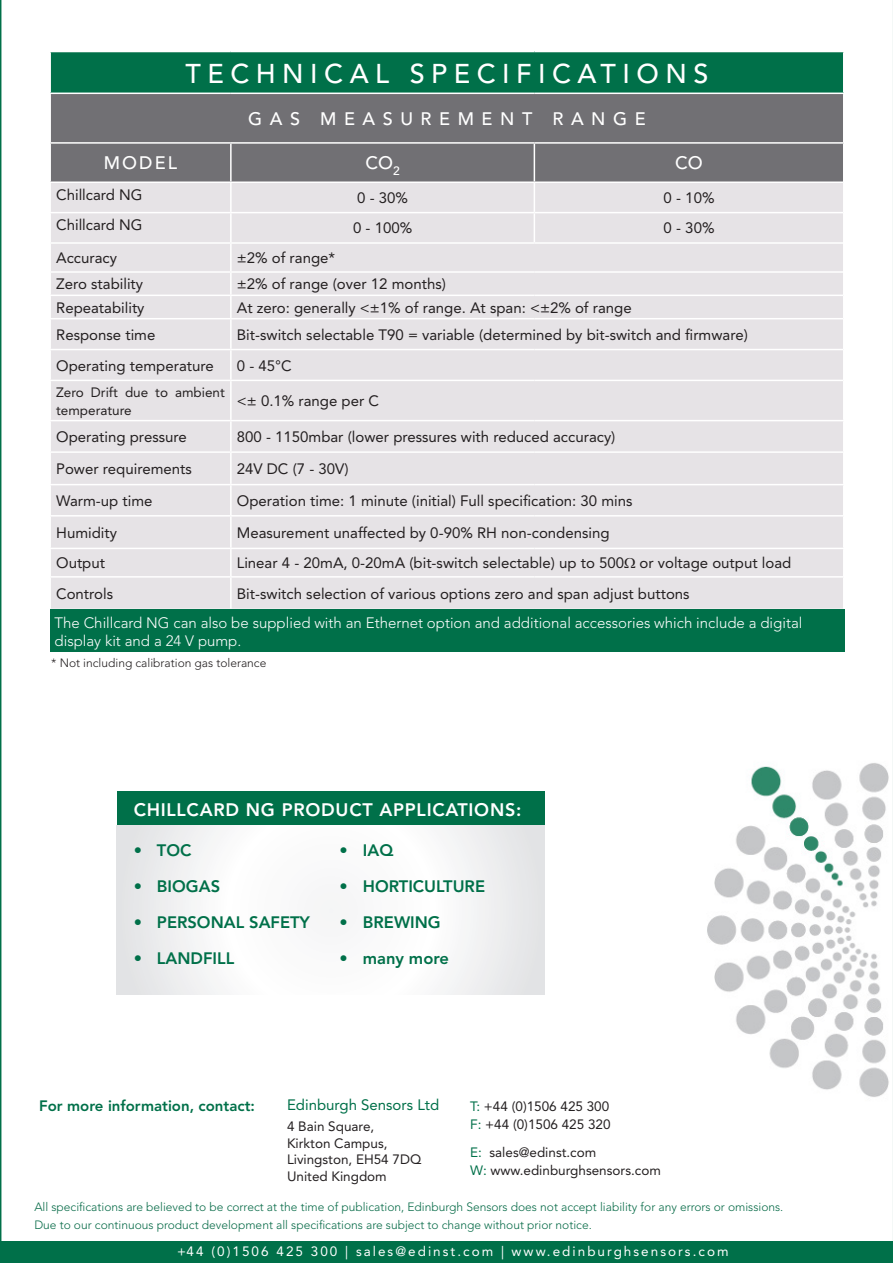
<style>
.page{position:relative;width:893px;height:1263px;background:#fff}
.page>*{position:absolute;margin:0;border:0;box-sizing:border-box;transform-origin:0 0}
.Body_text{font:500 27px "Avenir LT Std";letter-spacing:.24em;color:#fff}
.t1{font:800 18px "Avenir LT Std";letter-spacing:.04em;color:#fff}
.Body_text-2{font:500 18px "Avenir LT Std";letter-spacing:.42em;color:#fff}
.t2{font:800 16.5px "Avenir LT Std";color:#007049}
.Body_text-3{font:15px "Avenir LT Std";color:#231f20}
.t3{font:300 15px/18px "Avenir LT Std";color:#fff}
.t4{font:800 15px "Avenir LT Std";color:#007049}
.t5{font:15px "Avenir LT Std";color:#007049}
.Body_text-4{font:13.5px/16.5px "Avenir LT Std";color:#231f20}
.t6{font:13.5px "Avenir LT Std";letter-spacing:.15em;color:#fff}
.t7{font:300 12px "Avenir LT Std";color:#096c49}
.t8{font:300 12px "Avenir LT Std";color:#231f20}
.s1{font-weight:300}
.s2{color:#007049}
</style>
<div class="page">
<div style="left:0;top:1241px;width:893px;height:22px;background:#007049"></div>
<img style="left:707px;top:763px;width:182px;height:334px">
<div style="left:117px;top:791px;width:427px;height:34px;background:#007049"></div>
<svg style="left:117px;top:825px;width:427px;height:170px"></svg>
<div style="left:50px;top:52px;width:794px;height:41px;background:#007049"></div>
<div style="left:51px;top:94px;width:792px;height:87px;background:#717074"></div>
<div style="left:51px;top:183px;width:792px;height:426px;background:#e6e3e6"></div>
<hr style="left:49px;top:52px;width:2px;height:41px;background:#fff">
<hr style="left:843px;top:52px;width:1px;height:41px;background:#fff">
<hr style="left:49px;top:142px;width:182px;height:2px;background:#fff">
<hr style="left:231px;top:142px;width:303px;height:2px;background:#fff">
<hr style="left:230px;top:144px;width:2px;height:37px;background:#fff">
<hr style="left:534px;top:142px;width:310px;height:2px;background:#fff">
<hr style="left:534px;top:144px;width:1px;height:37px;background:#fff">
<svg style="left:534px;top:183px;width:1px;height:59px"></svg>
<hr style="left:230px;top:244px;width:2px;height:27px;background:#fff">
<hr style="left:230px;top:273px;width:2px;height:22px;background:#fff">
<hr style="left:230px;top:296px;width:2px;height:22px;background:#fff">
<hr style="left:230px;top:319px;width:2px;height:30px;background:#fff">
<hr style="left:230px;top:350px;width:2px;height:30px;background:#fff">
<hr style="left:230px;top:381px;width:2px;height:39px;background:#fff">
<hr style="left:49px;top:212px;width:182px;height:1px;background:#fff">
<hr style="left:231px;top:212px;width:303px;height:1px;background:#fff">
<hr style="left:534px;top:212px;width:309px;height:1px;background:#fff">
<hr style="left:49px;top:242px;width:182px;height:2px;background:#fff">
<hr style="left:231px;top:242px;width:303px;height:2px;background:#fff">
<hr style="left:534px;top:242px;width:309px;height:2px;background:#fff">
<hr style="left:49px;top:271px;width:182px;height:2px;background:#fff">
<hr style="left:231px;top:271px;width:303px;height:2px;background:#fff">
<hr style="left:534px;top:271px;width:309px;height:2px;background:#fff">
<hr style="left:49px;top:295px;width:182px;height:1px;background:#fff">
<hr style="left:231px;top:295px;width:303px;height:1px;background:#fff">
<hr style="left:534px;top:295px;width:309px;height:1px;background:#fff">
<hr style="left:49px;top:318px;width:182px;height:1px;background:#fff">
<hr style="left:231px;top:318px;width:303px;height:1px;background:#fff">
<hr style="left:534px;top:318px;width:309px;height:1px;background:#fff">
<hr style="left:49px;top:349px;width:182px;height:1px;background:#fff">
<hr style="left:231px;top:349px;width:303px;height:1px;background:#fff">
<hr style="left:534px;top:349px;width:309px;height:1px;background:#fff">
<hr style="left:49px;top:380px;width:182px;height:1px;background:#fff">
<hr style="left:231px;top:380px;width:303px;height:1px;background:#fff">
<hr style="left:534px;top:380px;width:309px;height:1px;background:#fff">
<hr style="left:230px;top:183px;width:2px;height:29px;background:#fff">
<hr style="left:230px;top:213px;width:2px;height:29px;background:#fff">
<hr style="left:49px;top:420px;width:182px;height:1px;background:#fff">
<hr style="left:231px;top:420px;width:303px;height:1px;background:#fff">
<hr style="left:230px;top:421px;width:2px;height:30px;background:#fff">
<hr style="left:534px;top:420px;width:310px;height:1px;background:#fff">
<hr style="left:49px;top:451px;width:182px;height:2px;background:#fff">
<hr style="left:231px;top:451px;width:303px;height:2px;background:#fff">
<hr style="left:230px;top:453px;width:2px;height:31px;background:#fff">
<hr style="left:534px;top:451px;width:310px;height:2px;background:#fff">
<hr style="left:49px;top:484px;width:182px;height:1px;background:#fff">
<hr style="left:231px;top:484px;width:303px;height:1px;background:#fff">
<hr style="left:230px;top:485px;width:2px;height:30px;background:#fff">
<hr style="left:534px;top:484px;width:310px;height:1px;background:#fff">
<hr style="left:49px;top:515px;width:182px;height:2px;background:#fff">
<hr style="left:231px;top:515px;width:303px;height:2px;background:#fff">
<hr style="left:230px;top:517px;width:2px;height:31px;background:#fff">
<hr style="left:534px;top:515px;width:310px;height:2px;background:#fff">
<hr style="left:49px;top:548px;width:182px;height:1px;background:#fff">
<hr style="left:231px;top:548px;width:303px;height:1px;background:#fff">
<hr style="left:230px;top:549px;width:2px;height:27px;background:#fff">
<hr style="left:534px;top:548px;width:310px;height:1px;background:#fff">
<hr style="left:49px;top:576px;width:182px;height:2px;background:#fff">
<hr style="left:231px;top:576px;width:303px;height:2px;background:#fff">
<hr style="left:230px;top:578px;width:2px;height:31px;background:#fff">
<hr style="left:534px;top:576px;width:310px;height:2px;background:#fff">
<div style="left:50px;top:609px;width:794px;height:43px;background:#007049"></div>
<svg style="left:625px;top:558px;width:10px;height:10px"></svg>
<p class="Body_text" style="left:185px;top:58px;width:525px">TECHNICAL SPECIFICATIONS</p>
<p class="Body_text-2" style="left:248px;top:108px;width:399px">GAS MEASUREMENT RANGE</p>
<p class="Body_text-2" style="left:104px;top:153px;width:75px">MODEL</p>
<p class="Body_text-2" style="left:365px;top:153px;width:36px">CO<sub>2</sub></p>
<p class="Body_text-2" style="left:675px;top:153px;width:29px">CO</p>
<p class="Body_text-3" style="left:56px;top:186px;width:88px">Chillcard NG</p>
<p class="Body_text-3" style="left:357px;top:189px;width:52px">0 - 30%</p>
<p class="Body_text-3" style="left:664px;top:189px;width:52px">0 - 10%</p>
<p class="Body_text-3" style="left:56px;top:216px;width:88px">Chillcard NG</p>
<p class="Body_text-3" style="left:353px;top:220px;width:61px">0 - 100%</p>
<p class="Body_text-3" style="left:664px;top:220px;width:52px">0 - 30%</p>
<p class="Body_text-3" style="left:56px;top:249px;width:62px">Accuracy</p>
<p class="Body_text-3" style="left:237px;top:249px;width:100px">±2% of range*</p>
<p class="Body_text-3" style="left:56px;top:275px;width:88px">Zero stability</p>
<p class="Body_text-3" style="left:237px;top:275px;width:211px">±2% of range (over 12 months)</p>
<p class="Body_text-3" style="left:56px;top:299px;width:90px">Repeatability</p>
<p class="Body_text-3" style="left:237px;top:299px;width:396px">At zero: generally &lt;±1% of range. At span: &lt;±2% of range</p>
<p class="Body_text-3" style="left:56px;top:326px;width:101px">Response time</p>
<p class="Body_text-3" style="left:237px;top:326px;width:512px">Bit-switch selectable T90 = variable (determined by bit-switch and firmware)</p>
<p class="Body_text-3" style="left:56px;top:357px;width:159px">Operating temperature</p>
<p class="Body_text-3" style="left:237px;top:357px;width:56px">0 - 45°C</p>
<p class="Body_text-4" style="left:56px;top:383px;width:170px;line-height:18px">Zero Drift due to ambient temperature</p>
<p class="Body_text-3" style="left:237px;top:392px;width:144px">&lt;± 0.1% range per C</p>
<p class="Body_text-3" style="left:56px;top:428px;width:132px">Operating pressure</p>
<p class="Body_text-3" style="left:237px;top:428px;width:380px">800 - 1150mbar (lower pressures with reduced accuracy)</p>
<p class="Body_text-3" style="left:56px;top:460px;width:137px">Power requirements</p>
<p class="Body_text-3" style="left:237px;top:460px;width:113px">24V DC (7 - 30V)</p>
<p class="Body_text-3" style="left:56px;top:492px;width:98px">Warm-up time</p>
<p class="Body_text-3" style="left:237px;top:492px;width:397px">Operation time: 1 minute (initial) Full specification: 30 mins</p>
<p class="Body_text-3" style="left:56px;top:524px;width:62px">Humidity</p>
<p class="Body_text-3" style="left:237px;top:524px;width:374px">Measurement unaffected by 0-90% RH non-condensing</p>
<p class="Body_text-3" style="left:56px;top:554px;width:50px">Output</p>
<p class="Body_text-3" style="left:237px;top:554px;width:556px">Linear 4 - 20mA, 0-20mA (bit-switch selectable) up to 500 or voltage output load</p>
<p class="Body_text-3" style="left:56px;top:585px;width:59px">Controls</p>
<p class="Body_text-3" style="left:237px;top:585px;width:454px">Bit-switch selection of various options zero and span adjust buttons</p>
<p class="t3" style="left:55px;top:614px;width:749px">The Chillcard NG can also be supplied with an Ethernet option and additional accessories which include a digital display kit and a 24 V pump.</p>
<p class="t8" style="left:51px;top:656px;width:217px">* Not including calibration gas tolerance</p>
<p class="t1" style="left:134px;top:799px;width:389px">CHILLCARD NG PRODUCT APPLICATIONS:</p>
<p class="t2" style="left:134px;top:840px;width:59px">• TOC</p>
<p class="t2" style="left:134px;top:876px;width:88px">• BIOGAS</p>
<p class="t2" style="left:134px;top:912px;width:178px">• PERSONAL SAFETY</p>
<p class="t2" style="left:134px;top:948px;width:102px">• LANDFILL</p>
<p class="t2" style="left:340px;top:840px;width:55px"><span class="s1">•</span> IAQ</p>
<p class="t2" style="left:340px;top:876px;width:147px">• HORTICULTURE</p>
<p class="t2" style="left:340px;top:912px;width:103px"><span class="s1">•</span> BREWING</p>
<p class="t2" style="left:340px;top:948px;width:111px">• many more</p>
<p class="t5" style="left:287px;top:1096px;width:154px">Edinburgh Sensors Ltd</p>
<p class="Body_text-4" style="left:287px;top:1118px;width:136px">4 Bain Square,<br>Kirkton Campus,<br>Livingston, EH54 7DQ</p>
<p class="Body_text-4" style="left:287px;top:1168px;width:101px">United Kingdom</p>
<p class="t4" style="left:39px;top:1097px;width:217px">For more information, contact:</p>
<p class="Body_text-4" style="left:470px;top:1098px;width:141px"><span class="s2">T:</span> +44 (0)1506 425 300</p>
<p class="Body_text-4" style="left:470px;top:1116px;width:142px"><span class="s2">F:</span> +44 (0)1506 425 320</p>
<p class="Body_text-4" style="left:470px;top:1144px;width:128px"><span class="s2">E:</span> sales@edinst.com</p>
<p class="Body_text-4" style="left:470px;top:1162px;width:192px"><span class="s2">W:</span> www.edinburghsensors.com</p>
<p class="t7" style="left:34px;top:1200px;width:751px">All specifications are believed to be correct at the time of publication, Edinburgh Sensors does not accept liability for any errors or omissions.</p>
<p class="t7" style="left:34px;top:1218px;width:559px">Due to our continuous product development all specifications are subject to change without prior notice.</p>
<p class="t6" style="left:177px;top:1243px;width:553px">+44 (0)1506 425 300 | sales@edinst.com | www.edinburghsensors.com</p>
</div>
